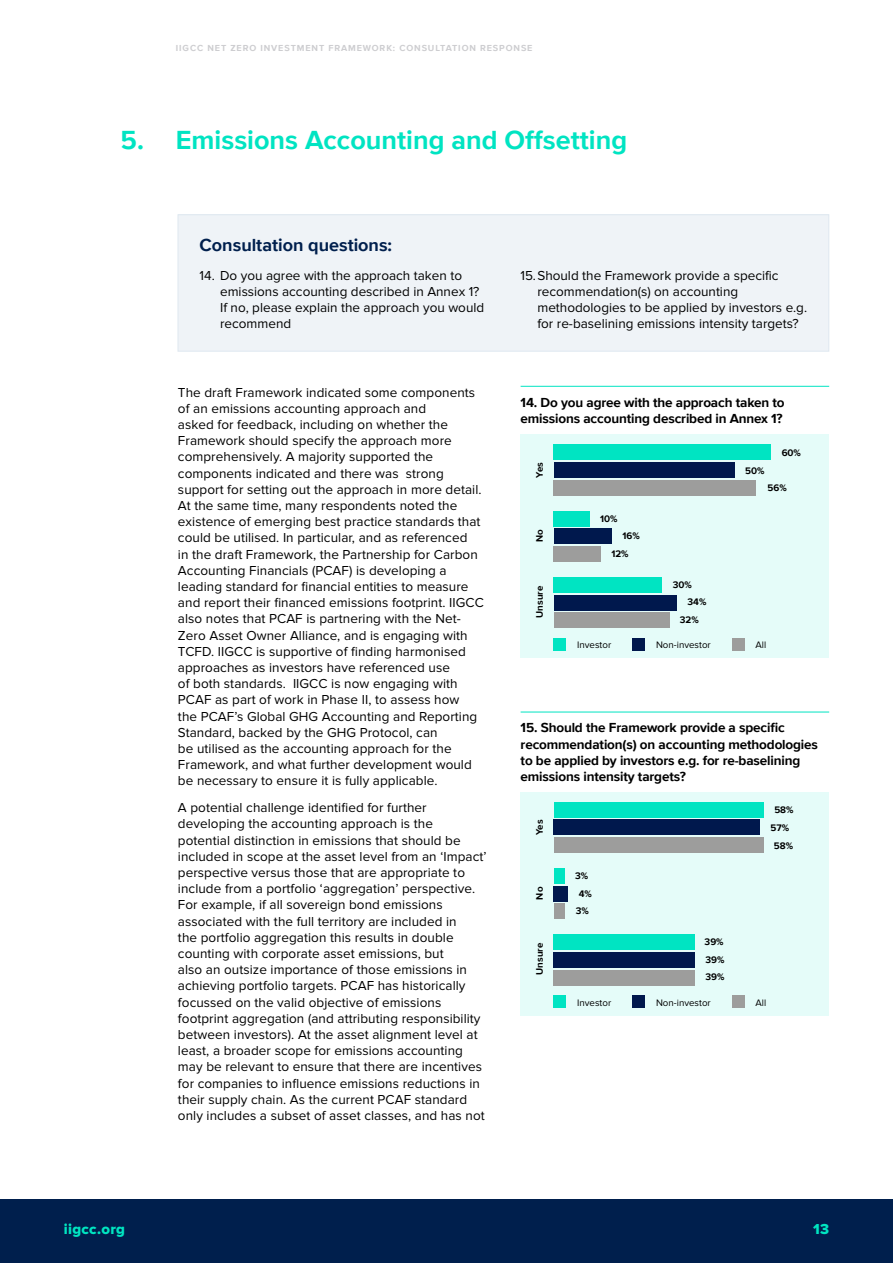
<style>
.page{position:relative;width:893px;height:1263px;background:#fff}
.page>*{position:absolute;margin:0;border:0;box-sizing:border-box;transform-origin:0 0}
.t1{font:700 27px "Proxima Nova";color:#00e4c2}
.t2{font:700 18px "Proxima Nova";color:#001f4d}
.t3{font:15px "Proxima Nova Extrabld";letter-spacing:.02em;color:#00e5c1}
.t4{font:13.5px/16.2px "Proxima Nova";letter-spacing:.005em;color:#000}
.t5{font:700 13.5px/16.2px "Proxima Nova";letter-spacing:-.01em;color:#000}
.t6{font:700 9.75px "Proxima Nova";color:#000}
.t7{font:9.75px "Proxima Nova";color:#000}
.t8{font:700 9px "Proxima Nova";letter-spacing:.1em;color:#cdcdd0}
</style>
<div class="page">
<div style="left:0;top:1199px;width:893px;height:64px;background:#001f4d"></div>
<div style="left:178px;top:215px;width:651px;height:136px;background:#eff3f7"></div>
<div style="left:178px;top:214px;width:651px;height:138px;border:1px solid #dfe8f0"></div>
<div style="left:521px;top:435px;width:308px;height:223px;background:#e5fcf9"></div>
<div style="left:554px;top:638px;width:12px;height:13px;background:#00e4c2"></div>
<div style="left:633px;top:638px;width:12px;height:13px;background:#00184d"></div>
<div style="left:732px;top:638px;width:12px;height:13px;background:#9d9d9c"></div>
<div style="left:554px;top:480px;width:202px;height:15px;background:#9d9d9c"></div>
<div style="left:554px;top:546px;width:47px;height:16px;background:#9d9d9c"></div>
<div style="left:554px;top:612px;width:115px;height:16px;background:#9d9d9c"></div>
<div style="left:554px;top:462px;width:180px;height:16px;background:#00184d"></div>
<div style="left:554px;top:528px;width:57px;height:16px;background:#00184d"></div>
<div style="left:554px;top:595px;width:123px;height:16px;background:#00184d"></div>
<div style="left:554px;top:444px;width:217px;height:16px;background:#00e4c2"></div>
<div style="left:554px;top:511px;width:36px;height:15px;background:#00e4c2"></div>
<div style="left:554px;top:577px;width:108px;height:16px;background:#00e4c2"></div>
<div style="left:521px;top:792px;width:308px;height:223px;background:#e5fcf9"></div>
<div style="left:554px;top:995px;width:12px;height:13px;background:#00e4c2"></div>
<div style="left:633px;top:995px;width:12px;height:13px;background:#00184d"></div>
<div style="left:732px;top:995px;width:12px;height:13px;background:#9d9d9c"></div>
<div style="left:554px;top:837px;width:209px;height:16px;background:#9d9d9c"></div>
<div style="left:554px;top:903px;width:10px;height:16px;background:#9d9d9c"></div>
<div style="left:554px;top:970px;width:141px;height:16px;background:#9d9d9c"></div>
<div style="left:554px;top:819px;width:206px;height:16px;background:#00184d"></div>
<div style="left:554px;top:886px;width:14px;height:16px;background:#00184d"></div>
<div style="left:554px;top:952px;width:141px;height:16px;background:#00184d"></div>
<div style="left:554px;top:801px;width:209px;height:16px;background:#00e4c2"></div>
<div style="left:554px;top:868px;width:10px;height:16px;background:#00e4c2"></div>
<div style="left:554px;top:934px;width:141px;height:16px;background:#00e4c2"></div>
<hr style="left:521px;top:386px;width:308px;height:1px;background:#00e4c2">
<hr style="left:521px;top:712px;width:308px;height:1px;background:#00e4c2">
<p class="t8" style="left:176px;top:41px;width:358px">IIGCC NET ZERO INVESTMENT FRAMEWORK: CONSULTATION RESPONSE</p>
<h1 class="t1" style="left:121px;top:120px;width:508px">5. Emissions Accounting and Offsetting</h1>
<h2 class="t2" style="left:200px;top:231px;width:194px">Consultation questions:</h2>
<p class="t4" style="left:220px;top:267px;width:266px;text-indent:-20px">14. Do you agree with the approach taken to emissions accounting described in Annex 1?<br>If no, please explain the approach you would recommend</p>
<p class="t4" style="left:537px;top:267px;width:271px;text-indent:-17px">15.Should the Framework provide a specific recommendation(s) on accounting methodologies to be applied by investors e.g. for re-baselining emissions intensity targets?</p>
<p class="t4" style="left:178px;top:384px;width:307px">The draft Framework indicated some components of an emissions accounting approach and<br>asked for feedback, including on whether the Framework should specify the approach more comprehensively. A majority supported the components indicated and there was strong support for setting out the approach in more detail.<br>At the same time, many respondents noted the existence of emerging best practice standards that could be utilised. In particular, and as referenced<br>in the draft Framework, the Partnership for Carbon Accounting Financials (PCAF) is developing a leading standard for financial entities to measure and report their financed emissions footprint. IIGCC also notes that PCAF is partnering with the Net-Zero Asset Owner Alliance, and is engaging with TCFD. IIGCC is supportive of finding harmonised approaches as investors have referenced use<br>of both standards. IIGCC is now engaging with PCAF as part of work in Phase II, to assess how<br>the PCAF’s Global GHG Accounting and Reporting Standard, backed by the GHG Protocol, can<br>be utilised as the accounting approach for the Framework, and what further development would be necessary to ensure it is fully applicable.</p>
<p class="t4" style="left:178px;top:800px;width:310px">A potential challenge identified for further developing the accounting approach is the potential distinction in emissions that should be included in scope at the asset level from an ‘Impact’ perspective versus those that are appropriate to include from a portfolio ‘aggregation’ perspective.<br>For example, if all sovereign bond emissions associated with the full territory are included in<br>the portfolio aggregation this results in double counting with corporate asset emissions, but<br>also an outsize importance of those emissions in achieving portfolio targets. PCAF has historically focussed on the valid objective of emissions footprint aggregation (and attributing responsibility between investors). At the asset alignment level at least, a broader scope for emissions accounting may be relevant to ensure that there are incentives for companies to influence emissions reductions in their supply chain. As the current PCAF standard only includes a subset of asset classes, and has not</p>
<p class="t5" style="left:521px;top:394px;width:266px">14. Do you agree with the approach taken to emissions accounting described in Annex 1?</p>
<p class="t6" style="left:782px;top:446px;width:21px">60%</p>
<p class="t6" style="left:532px;top:477px;width:17px;rotate:-90deg">Yes</p>
<p class="t6" style="left:745px;top:463px;width:21px">50%</p>
<p class="t6" style="left:767px;top:481px;width:21px">56%</p>
<p class="t6" style="left:600px;top:512px;width:19px">10%</p>
<p class="t6" style="left:532px;top:542px;width:14px;rotate:-90deg">No</p>
<p class="t6" style="left:622px;top:529px;width:19px">16%</p>
<p class="t6" style="left:611px;top:547px;width:19px">12%</p>
<p class="t6" style="left:532px;top:618px;width:33px;rotate:-90deg">Unsure</p>
<p class="t6" style="left:673px;top:577px;width:21px">30%</p>
<p class="t6" style="left:688px;top:595px;width:20px">34%</p>
<p class="t6" style="left:680px;top:612px;width:20px">32%</p>
<p class="t7" style="left:577px;top:639px;width:36px">Investor</p>
<p class="t7" style="left:656px;top:639px;width:56px">Non-investor</p>
<p class="t7" style="left:755px;top:639px;width:12px">All</p>
<p class="t5" style="left:521px;top:719px;width:299px">15. Should the Framework provide a specific recommendation(s) on accounting methodologies to be applied by investors e.g. for re-baselining emissions intensity targets?</p>
<p class="t6" style="left:774px;top:803px;width:21px">58%</p>
<p class="t6" style="left:532px;top:835px;width:17px;rotate:-90deg">Yes</p>
<p class="t6" style="left:770px;top:820px;width:20px">57%</p>
<p class="t6" style="left:774px;top:838px;width:21px">58%</p>
<p class="t6" style="left:575px;top:869px;width:15px">3%</p>
<p class="t6" style="left:532px;top:899px;width:14px;rotate:-90deg">No</p>
<p class="t6" style="left:579px;top:886px;width:15px">4%</p>
<p class="t6" style="left:576px;top:904px;width:15px">3%</p>
<p class="t6" style="left:532px;top:975px;width:33px;rotate:-90deg">Unsure</p>
<p class="t6" style="left:705px;top:935px;width:21px">39%</p>
<p class="t6" style="left:705px;top:952px;width:21px">39%</p>
<p class="t6" style="left:705px;top:970px;width:21px">39%</p>
<p class="t7" style="left:577px;top:997px;width:36px">Investor</p>
<p class="t7" style="left:656px;top:997px;width:56px">Non-investor</p>
<p class="t7" style="left:755px;top:997px;width:12px">All</p>
<p class="t3" style="left:64px;top:1220px;width:63px">iigcc.org</p>
<p class="t3" style="left:813px;top:1220px;width:18px">13</p>
</div>
